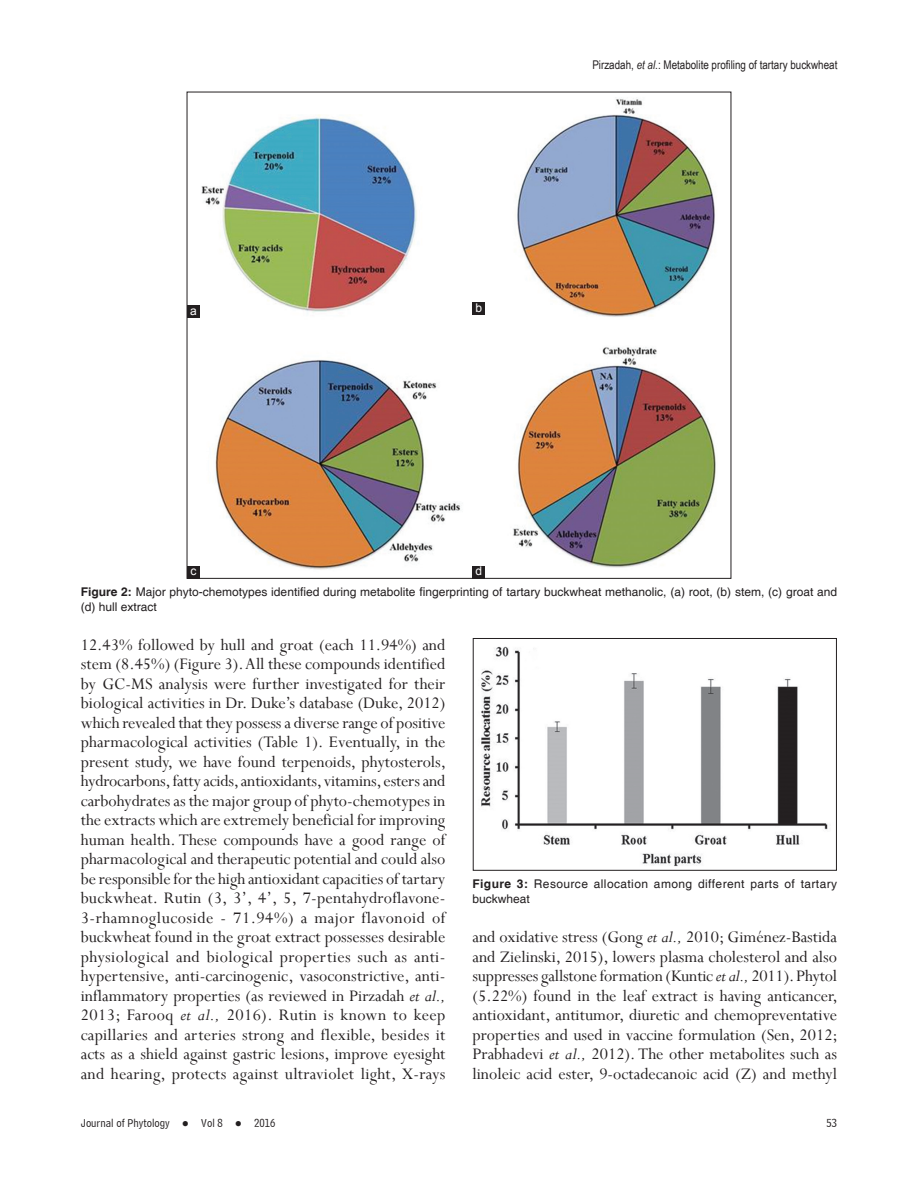
<style>
.page{position:relative;width:918px;height:1188px;background:#fff}
.page>*{position:absolute;margin:0;border:0;box-sizing:border-box;transform-origin:0 0}
.t1{font:18px/19.5px "Perpetua";color:#231f20;text-align:justify}
.t2{font:12px/15px "Helvetica";color:#231f20}
.t3{font:12px/15px "Helvetica";letter-spacing:.035em;color:#231f20}
.t4{font:12px "Arial Narrow";color:#231f20}
.t5{font:12px "Bell Centennial BT Address";color:#231f20}
.t6{font:12px "Arial";color:#fff}
.s1{font-style:italic}
.s2{font-weight:700}
.s3{font-family:"Sylfaen"}
</style>
<div class="page">
<img style="left:481px;top:646px;width:347px;height:221px">
<div style="left:473px;top:638px;width:364px;height:232px;border:1px solid #231f20"></div>
<img style="left:189px;top:98px;width:527px;height:472px">
<div style="left:187px;top:306px;width:13px;height:12px;background:#231f20"></div>
<div style="left:187px;top:566px;width:13px;height:12px;background:#231f20"></div>
<div style="left:472px;top:302px;width:13px;height:13px;background:#231f20"></div>
<div style="left:472px;top:566px;width:13px;height:12px;background:#231f20"></div>
<p class="t6" style="left:190px;top:304px;width:8px">a</p>
<p class="t6" style="left:191px;top:564px;width:7px">c</p>
<p class="t6" style="left:476px;top:301px;width:8px">b</p>
<p class="t6" style="left:476px;top:564px;width:8px">d</p>
<p class="t4" style="left:592px;top:58px;width:247px">Pirzadah, <span class="s1">et al</span>.: Metabolite profiling of tartary buckwheat</p>
<p class="t2" style="left:81px;top:585px;width:758px"><span class="s2">Figure 2:</span> Major phyto-chemotypes identified during metabolite fingerprinting of tartary buckwheat methanolic, (a) root, (b) stem, (c) groat and (d) hull extract</p>
<p class="t1" style="left:81px;top:635px;width:367px">12.43% followed by hull and groat (each 11.94%) and stem (8.45%) (Figure 3). All these compounds identified by GC-MS analysis were further investigated for their biological activities in Dr. Duke’s database (Duke, 2012) which revealed that they possess a diverse range of positive pharmacological activities (Table 1). Eventually, in the present study, we have found terpenoids, phytosterols, hydrocarbons, fatty acids, antioxidants, vitamins, esters and carbohydrates as the major group of phyto-chemotypes in the extracts which are extremely beneficial for improving human health. These compounds have a good range of pharmacological and therapeutic potential and could also be responsible for the high antioxidant capacities of tartary buckwheat. Rutin (3, 3’, 4’, 5, 7-pentahydroflavone-3-rhamnoglucoside - 71.94%) a major flavonoid of buckwheat found in the groat extract possesses desirable physiological and biological properties such as anti&shy;hypertensive, anti-carcinogenic, vasoconstrictive, anti&shy;inflammatory properties (as reviewed in Pirzadah <span class="s1">et al., </span>2013; Farooq <span class="s1">et al.,</span> 2016). Rutin is known to keep capillaries and arteries strong and flexible, besides it acts as a shield against gastric lesions, improve eyesight and hearing, protects against ultraviolet light, X-rays</p>
<p class="t3" style="left:472px;top:876px;width:366px"><span class="s2">Figure 3:</span> Resource allocation among different parts of tartary buckwheat</p>
<p class="t1" style="left:472px;top:928px;width:367px">and oxidative stress (Gong <span class="s1">et al.,</span> 2010; Giménez-Bastida and Zielinski, 2015), lowers plasma cholesterol and also suppresses gallstone formation (Kuntic <span class="s1">et al.,</span> 2011). Phytol (5.22%) found in the leaf extract is having anticancer, antioxidant, antitumor, diuretic and chemopreventative properties and used in vaccine formulation (Sen, 2012; Prabhadevi <span class="s1">et al.,</span> 2012). The other metabolites such as linoleic acid ester, 9-octadecanoic acid (Z) and methyl</p>
<p class="t5" style="left:81px;top:1116px;width:196px">Journal of Phytology <span class="s3">●</span> Vol 8 <span class="s3">●</span> 2016</p>
<p class="t5" style="left:827px;top:1116px;width:12px">53</p>
</div>
